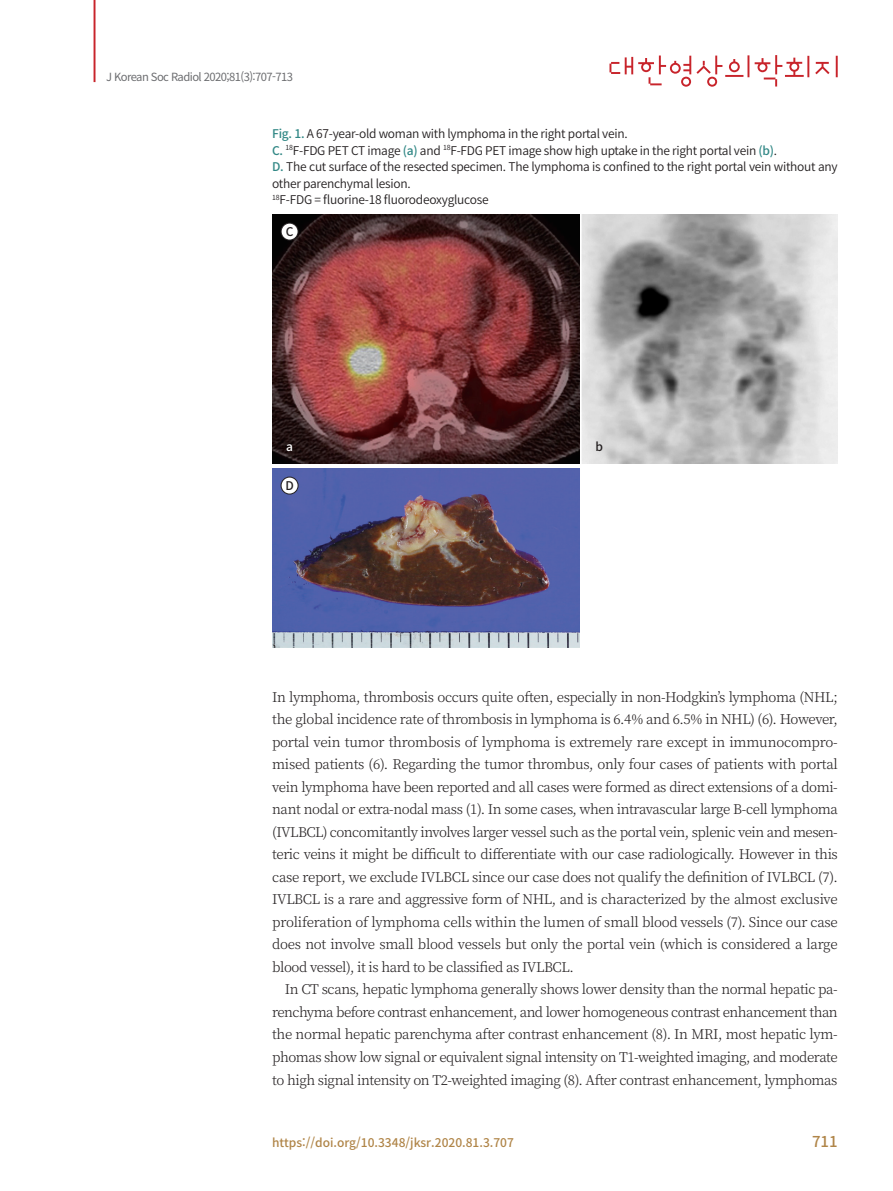
<style>
.page{position:relative;width:893px;height:1191px;background:#fff}
.page>*{position:absolute;margin:0;border:0;box-sizing:border-box;transform-origin:0 0}
.t1{font:500 15px "Noto Sans CJ Kkr";color:#b08548}
.t2{font:300 13.5px "Noto Serif CJ Kkr";letter-spacing:-.03em;color:#231f20}
.t3{font:600 12px/16.5px "Noto Sans CJ Kkr";letter-spacing:-.02em;color:#231f20}
.t4{font:500 12px "Noto Sans CJ Kkr";color:#b08548}
.t5{font:500 12px "Noto Sans CJ Kkr";color:#231f20}
.t6{font:500 12px "Noto Sans CJ Kkr";color:#fff}
.t7{font:11.25px "Noto Sans CJ Kkr";letter-spacing:-.05em;color:#6c6d70}
.s1{font-weight:500;color:#328886}
</style>
<div class="page">
<hr style="left:94px;top:0;width:1px;height:82px;background:#c8242b">
<svg style="left:609px;top:55px;width:229px;height:32px"></svg>
<img style="left:272px;top:214px;width:308px;height:250px">
<img style="left:582px;top:214px;width:256px;height:250px">
<img style="left:272px;top:468px;width:308px;height:179px">
<div style="left:281px;top:223px;width:17px;height:17px;background:#fff;border-radius:50%"></div>
<div style="left:281px;top:223px;width:17px;height:17px;border:1px solid #231f20;border-radius:50%"></div>
<div style="left:281px;top:477px;width:17px;height:17px;background:#fff;border-radius:50%"></div>
<div style="left:281px;top:477px;width:17px;height:17px;border:1px solid #231f20;border-radius:50%"></div>
<p class="t7" style="left:106px;top:70px;width:189px">J Korean Soc Radiol 2020;81(3):707-713</p>
<p class="t3" style="left:272px;top:126px;width:567px"><span class="s1">Fig. 1.</span> A 67-year-old woman with lymphoma in the right portal vein.<br><span class="s1">C.</span> <sup>18</sup>F-FDG PET CT image <span class="s1">(a)</span> and <sup>18</sup>F-FDG PET image show high uptake in the right portal vein <span class="s1">(b)</span>.<br><span class="s1">D.</span> The cut surface of the resected specimen. The lymphoma is confined to the right portal vein without any other parenchymal lesion.<br><sup>18</sup>F-FDG = fluorine-18 fluorodeoxyglucose</p>
<p class="t5" style="left:286px;top:225px;width:9px">C</p>
<p class="t6" style="left:286px;top:440px;width:8px">a</p>
<p class="t5" style="left:595px;top:440px;width:9px">b</p>
<p class="t5" style="left:285px;top:479px;width:10px">D</p>
<p class="t2" style="left:272px;top:689px;width:567px">In lymphoma, thrombosis occurs quite often, especially in non-Hodgkin’s lymphoma (NHL;</p>
<p class="t2" style="left:272px;top:711px;width:567px">the global incidence rate of thrombosis in lymphoma is 6.4% and 6.5% in NHL) (6). However,</p>
<p class="t2" style="left:272px;top:734px;width:567px">portal vein tumor thrombosis of lymphoma is extremely rare except in immunocompro-</p>
<p class="t2" style="left:272px;top:756px;width:567px">mised patients (6). Regarding the tumor thrombus, only four cases of patients with portal</p>
<p class="t2" style="left:272px;top:779px;width:567px">vein lymphoma have been reported and all cases were formed as direct extensions of a domi-</p>
<p class="t2" style="left:272px;top:801px;width:567px">nant nodal or extra-nodal mass (1). In some cases, when intravascular large B-cell lymphoma</p>
<p class="t2" style="left:272px;top:824px;width:567px">(IVLBCL) concomitantly involves larger vessel such as the portal vein, splenic vein and mesen-</p>
<p class="t2" style="left:272px;top:847px;width:567px">teric veins it might be difficult to differentiate with our case radiologically. However in this</p>
<p class="t2" style="left:272px;top:869px;width:567px">case report, we exclude IVLBCL since our case does not qualify the definition of IVLBCL (7).</p>
<p class="t2" style="left:272px;top:892px;width:567px">IVLBCL is a rare and aggressive form of NHL, and is characterized by the almost exclusive</p>
<p class="t2" style="left:272px;top:914px;width:567px">proliferation of lymphoma cells within the lumen of small blood vessels (7). Since our case</p>
<p class="t2" style="left:272px;top:937px;width:567px">does not involve small blood vessels but only the portal vein (which is considered a large</p>
<p class="t2" style="left:272px;top:959px;width:303px">blood vessel), it is hard to be classified as IVLBCL.</p>
<p class="t2" style="left:285px;top:982px;width:554px">In CT scans, hepatic lymphoma generally shows lower density than the normal hepatic pa-</p>
<p class="t2" style="left:272px;top:1004px;width:567px">renchyma before contrast enhancement, and lower homogeneous contrast enhancement than</p>
<p class="t2" style="left:272px;top:1027px;width:567px">the normal hepatic parenchyma after contrast enhancement (8). In MRI, most hepatic lym-</p>
<p class="t2" style="left:272px;top:1049px;width:567px">phomas show low signal or equivalent signal intensity on T1-weighted imaging, and moderate</p>
<p class="t2" style="left:272px;top:1072px;width:567px">to high signal intensity on T2-weighted imaging (8). After contrast enhancement, lymphomas</p>
<p class="t4" style="left:272px;top:1135px;width:243px">https://doi.org/10.3348/jksr.2020.81.3.707</p>
<p class="t1" style="left:812px;top:1132px;width:27px">711</p>
</div>
